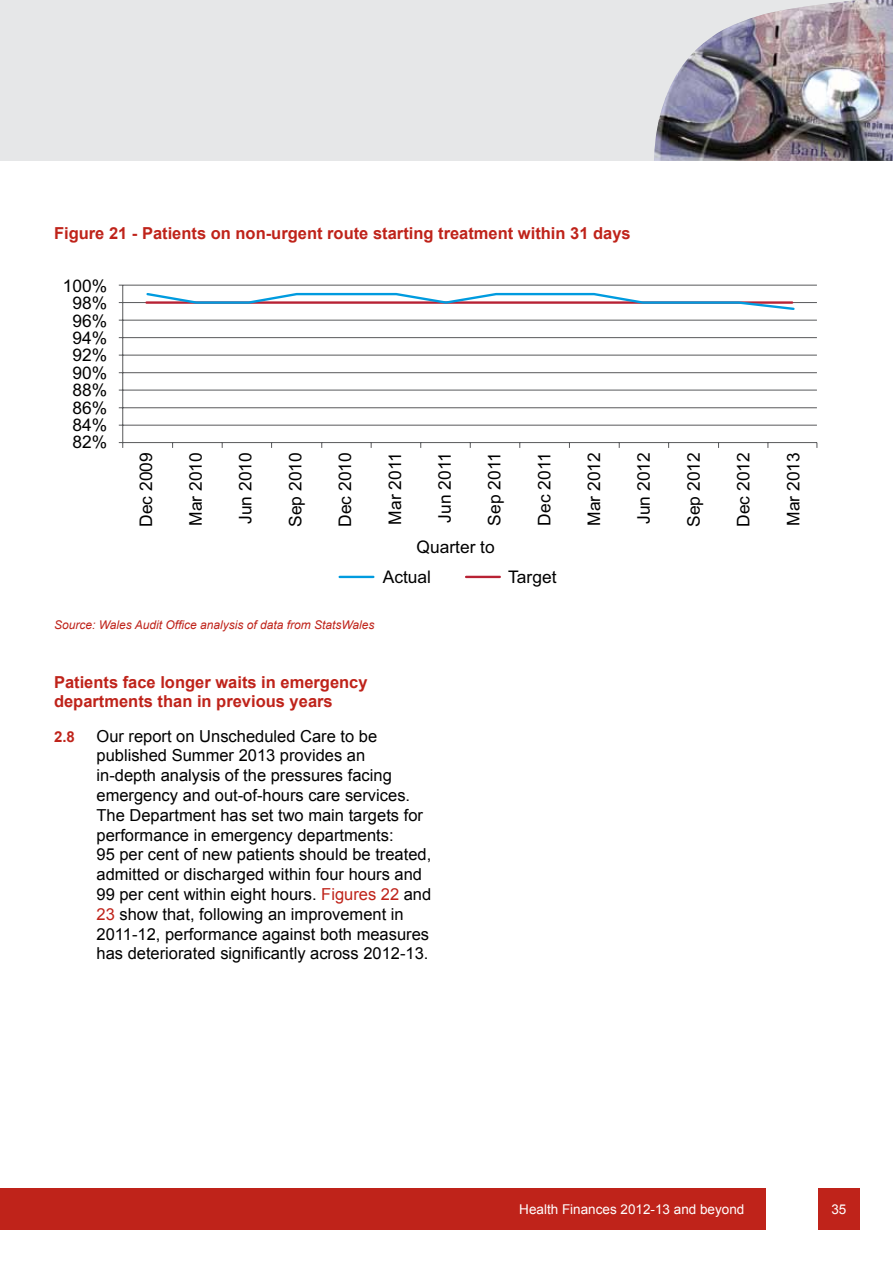
<style>
.page{position:relative;width:893px;height:1263px;background:#fff}
.page>*{position:absolute;margin:0;border:0;box-sizing:border-box;transform-origin:0 0}
.t1{font:17.4px/17.4px "Arial";color:#000;text-align:center}
.t2{font:16.5px/19.8px "Arial";color:#000}
.t3{font:700 16.5px/19.8px "Arial";color:#bf231a}
.t4{font:700 15px "Arial";color:#bf231a}
.t5{font:13.5px "Arial";color:#fff}
.t6{font:italic 12px "Arial";color:#bf231a}
.s1{color:#bf231a}
</style>
<div class="page">
<div style="left:0;top:0;width:893px;height:161px;background:#e6e7e8"></div>
<div style="left:0;top:1188px;width:766px;height:41px;background:#bf231a"></div>
<div style="left:818px;top:1188px;width:41px;height:41px;background:#bf231a"></div>
<img style="left:654px;top:0;width:239px;height:161px">
<hr style="left:119px;top:285px;width:698px;height:1px;background:#58595b">
<hr style="left:119px;top:302px;width:698px;height:1px;background:#58595b">
<hr style="left:119px;top:320px;width:698px;height:1px;background:#58595b">
<hr style="left:119px;top:337px;width:698px;height:1px;background:#58595b">
<hr style="left:119px;top:355px;width:698px;height:1px;background:#58595b">
<hr style="left:119px;top:372px;width:698px;height:1px;background:#58595b">
<hr style="left:119px;top:425px;width:698px;height:1px;background:#58595b">
<hr style="left:119px;top:407px;width:698px;height:1px;background:#58595b">
<hr style="left:119px;top:390px;width:698px;height:1px;background:#58595b">
<hr style="left:119px;top:442px;width:698px;height:1px;background:#58595b">
<hr style="left:122px;top:285px;width:1px;height:163px;background:#58595b">
<hr style="left:340px;top:576px;width:33px;height:2px;background:#009bdf">
<hr style="left:466px;top:576px;width:34px;height:2px;background:#b82234">
<svg style="left:145px;top:292px;width:651px;height:18px"></svg>
<p class="t3" style="left:54px;top:224px;width:578px">Figure 21 - Patients on non-urgent route starting treatment within 31 days</p>
<p class="t1" style="left:63px;top:277px;width:46px">100%<br>98%<br>96%<br>94%<br>92%<br>90%<br>88%<br>86%<br>84%<br>82%</p>
<p class="t1" style="left:137px;top:527px;width:76px;rotate:-90deg">Dec 2009</p>
<p class="t1" style="left:187px;top:526px;width:75px;rotate:-90deg">Mar 2010</p>
<p class="t1" style="left:237px;top:524px;width:73px;rotate:-90deg">Jun 2010</p>
<p class="t1" style="left:287px;top:527px;width:76px;rotate:-90deg">Sep 2010</p>
<p class="t1" style="left:337px;top:527px;width:76px;rotate:-90deg">Dec 2010</p>
<p class="t1" style="left:386px;top:524px;width:74px;rotate:-90deg">Mar 2011</p>
<p class="t1" style="left:436px;top:523px;width:72px;rotate:-90deg">Jun 2011</p>
<p class="t1" style="left:486px;top:525px;width:75px;rotate:-90deg">Sep 2011</p>
<p class="t1" style="left:536px;top:525px;width:75px;rotate:-90deg">Dec 2011</p>
<p class="t1" style="left:586px;top:526px;width:75px;rotate:-90deg">Mar 2012</p>
<p class="t1" style="left:635px;top:524px;width:73px;rotate:-90deg">Jun 2012</p>
<p class="t1" style="left:685px;top:527px;width:76px;rotate:-90deg">Sep 2012</p>
<p class="t1" style="left:735px;top:527px;width:76px;rotate:-90deg">Dec 2012</p>
<p class="t1" style="left:785px;top:526px;width:75px;rotate:-90deg">Mar 2013</p>
<p class="t1" style="left:416px;top:538px;width:80px">Quarter to</p>
<p class="t1" style="left:383px;top:569px;width:50px">Actual</p>
<p class="t1" style="left:508px;top:569px;width:50px">Target</p>
<p class="t6" style="left:54px;top:617px;width:322px">Source: Wales Audit Office analysis of data from StatsWales</p>
<p class="t3" style="left:54px;top:672px;width:315px">Patients face longer waits in emergency departments than in previous years</p>
<p class="t4" style="left:54px;top:726px;width:22px">2.8</p>
<p class="t2" style="left:97px;top:726px;width:336px">Our report on Unscheduled Care to be published Summer 2013 provides an<br>in-depth analysis of the pressures facing emergency and out-of-hours care services.<br>The Department has set two main targets for performance in emergency departments:<br>95 per cent of new patients should be treated, admitted or discharged within four hours and 99 per cent within eight hours. <span class="s1">Figures 22</span> and <span class="s1">23</span> show that, following an improvement in 2011-12, performance against both measures has deteriorated significantly across 2012-13.</p>
<p class="t5" style="left:519px;top:1200px;width:227px">Health Finances 2012-13 and beyond</p>
<p class="t5" style="left:831px;top:1200px;width:17px">35</p>
</div>
